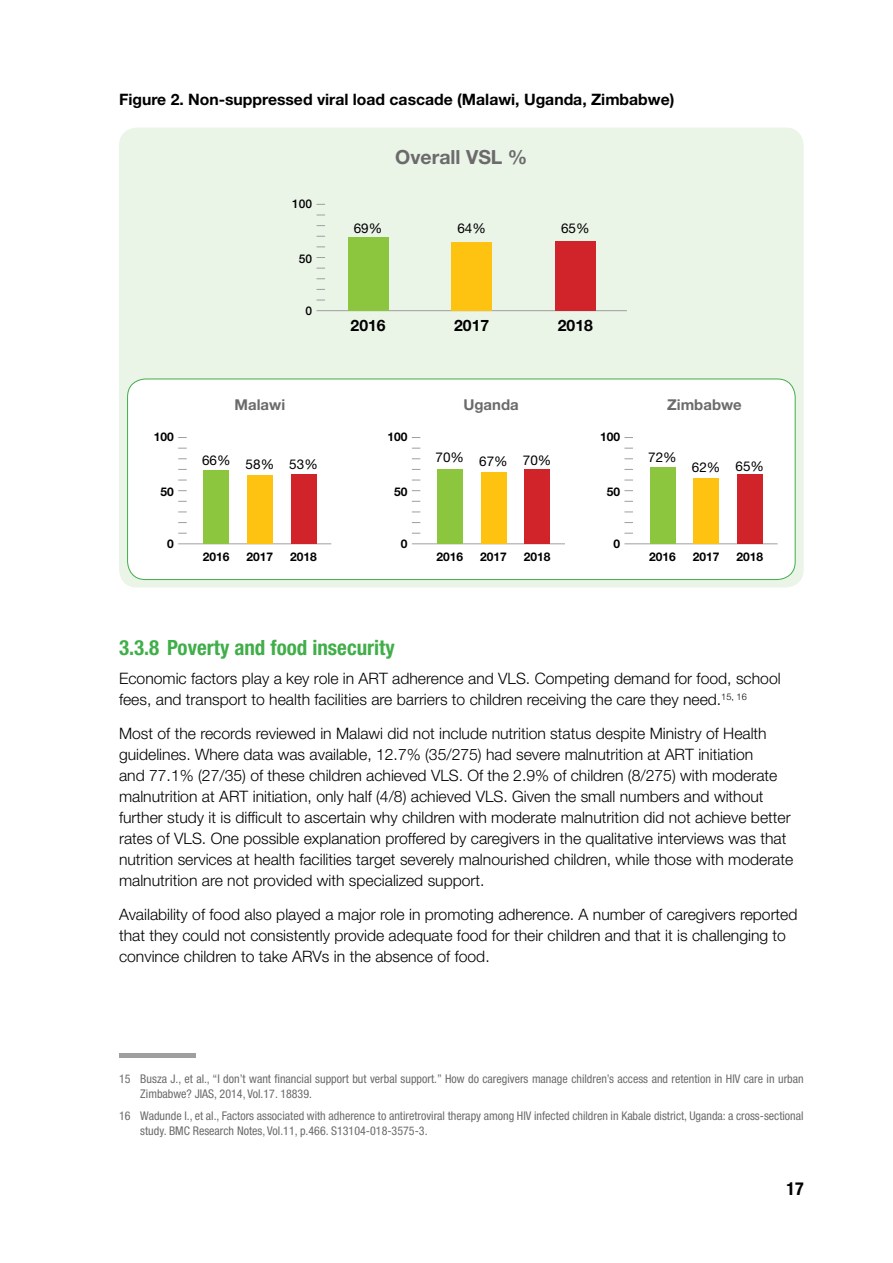
<style>
.page{position:relative;width:893px;height:1263px;background:#fff}
.page>*{position:absolute;margin:0;border:0;box-sizing:border-box;transform-origin:0 0}
.t1{font:700 condensed 21px "Helvetica Neue LT Std";color:#40ae49}
.t2{font:700 19.5px "Helvetica Neue LT Std";color:#6b6b6b}
.t3{font:700 condensed 18px "Helvetica Neue LT Std";color:#000}
.t4{font:300 15.75px/21px "Helvetica Neue LT Std";color:#000}
.t5{font:700 15.75px "Helvetica Neue LT Std";color:#000}
.t6{font:700 15px "Helvetica Neue LT Std";color:#6b6b6b}
.t7{font:13.5px "Helvetica Neue LT Std";color:#000}
.t8{font:condensed 12px/14.4px "Helvetica Neue LT Std";color:#6b6b6b}
.t9{font:700 12px "Helvetica Neue LT Std";color:#000}
.t10{font:500 12px "Helvetica Neue LT Std";color:#000}
</style>
<div class="page">
<div style="left:119px;top:128px;width:685px;height:459px;background:#eaf4e7;border-radius:18px"></div>
<div style="left:128px;top:379px;width:667px;height:200px;background:#fff;border-radius:18px"></div>
<div style="left:127px;top:379px;width:668px;height:201px;border:1px solid #40ae49;border-radius:18px"></div>
<hr style="left:317px;top:310px;width:310px;height:1px;background:#9f9f9f">
<hr style="left:178px;top:544px;width:153px;height:1px;background:#9f9f9f">
<hr style="left:412px;top:544px;width:153px;height:1px;background:#9f9f9f">
<hr style="left:624px;top:544px;width:154px;height:1px;background:#9f9f9f">
<div style="left:119px;top:1053px;width:77px;height:5px;background:#9f9f9f"></div>
<div style="left:348px;top:237px;width:40px;height:74px;background:#8bc63e"></div>
<div style="left:204px;top:470px;width:25px;height:74px;background:#8bc63e"></div>
<div style="left:437px;top:469px;width:26px;height:75px;background:#8bc63e"></div>
<div style="left:650px;top:467px;width:25px;height:77px;background:#8bc63e"></div>
<div style="left:452px;top:243px;width:40px;height:68px;background:#fec210"></div>
<div style="left:247px;top:476px;width:26px;height:68px;background:#fec210"></div>
<div style="left:481px;top:473px;width:25px;height:71px;background:#fec210"></div>
<div style="left:693px;top:478px;width:26px;height:66px;background:#fec210"></div>
<div style="left:555px;top:242px;width:41px;height:69px;background:#d1232a"></div>
<div style="left:291px;top:475px;width:25px;height:69px;background:#d1232a"></div>
<div style="left:524px;top:469px;width:26px;height:75px;background:#d1232a"></div>
<div style="left:737px;top:475px;width:26px;height:69px;background:#d1232a"></div>
<p class="t5" style="left:119px;top:89px;width:557px">Figure 2. Non-suppressed viral load cascade (Malawi, Uganda, Zimbabwe)</p>
<p class="t10" style="left:292px;top:197px;width:22px">100</p>
<p class="t10" style="left:299px;top:251px;width:15px">50</p>
<p class="t10" style="left:306px;top:303px;width:8px">0</p>
<p class="t6" style="left:235px;top:395px;width:52px">Malawi</p>
<p class="t2" style="left:395px;top:145px;width:134px">Overall VSL %</p>
<p class="t7" style="left:354px;top:220px;width:30px">69%</p>
<p class="t7" style="left:457px;top:220px;width:30px">64%</p>
<p class="t7" style="left:561px;top:220px;width:30px">65%</p>
<p class="t5" style="left:351px;top:315px;width:37px">2016</p>
<p class="t5" style="left:454px;top:315px;width:37px">2017</p>
<p class="t5" style="left:558px;top:315px;width:37px">2018</p>
<p class="t6" style="left:463px;top:395px;width:57px">Uganda</p>
<p class="t6" style="left:667px;top:395px;width:76px">Zimbabwe</p>
<p class="t9" style="left:154px;top:430px;width:22px">100</p>
<p class="t9" style="left:388px;top:430px;width:22px">100</p>
<p class="t9" style="left:600px;top:430px;width:22px">100</p>
<p class="t7" style="left:202px;top:452px;width:30px">66%</p>
<p class="t7" style="left:436px;top:449px;width:30px">70%</p>
<p class="t7" style="left:648px;top:449px;width:30px">72%</p>
<p class="t7" style="left:289px;top:456px;width:30px">53%</p>
<p class="t7" style="left:523px;top:452px;width:30px">70%</p>
<p class="t7" style="left:246px;top:456px;width:30px">58%</p>
<p class="t7" style="left:479px;top:453px;width:30px">67%</p>
<p class="t9" style="left:161px;top:484px;width:15px">50</p>
<p class="t9" style="left:394px;top:484px;width:15px">50</p>
<p class="t9" style="left:607px;top:484px;width:15px">50</p>
<p class="t7" style="left:692px;top:459px;width:30px">62%</p>
<p class="t7" style="left:736px;top:458px;width:30px">65%</p>
<p class="t9" style="left:167px;top:536px;width:8px">0</p>
<p class="t9" style="left:401px;top:536px;width:8px">0</p>
<p class="t9" style="left:614px;top:536px;width:8px">0</p>
<p class="t9" style="left:203px;top:549px;width:28px">2016</p>
<p class="t9" style="left:437px;top:549px;width:28px">2016</p>
<p class="t9" style="left:649px;top:549px;width:28px">2016</p>
<p class="t9" style="left:247px;top:549px;width:28px">2017</p>
<p class="t9" style="left:480px;top:549px;width:28px">2017</p>
<p class="t9" style="left:693px;top:549px;width:28px">2017</p>
<p class="t9" style="left:290px;top:549px;width:28px">2018</p>
<p class="t9" style="left:524px;top:549px;width:28px">2018</p>
<p class="t9" style="left:736px;top:549px;width:28px">2018</p>
<h1 class="t1" style="left:119px;top:634px;width:277px">3.3.8 Poverty and food insecurity</h1>
<p class="t4" style="left:119px;top:668px;width:663px">Economic factors play a key role in ART adherence and VLS. Competing demand for food, school fees, and transport to health facilities are barriers to children receiving the care they need.<sup>15,</sup> <sup>16</sup></p>
<p class="t4" style="left:119px;top:722px;width:676px">Most of the records reviewed in Malawi did not include nutrition status despite Ministry of Health guidelines. Where data was available, 12.7% (35/275) had severe malnutrition at ART initiation<br>and 77.1% (27/35) of these children achieved VLS. Of the 2.9% of children (8/275) with moderate malnutrition at ART initiation, only half (4/8) achieved VLS. Given the small numbers and without further study it is difficult to ascertain why children with moderate malnutrition did not achieve better rates of VLS. One possible explanation proffered by caregivers in the qualitative interviews was that nutrition services at health facilities target severely malnourished children, while those with moderate malnutrition are not provided with specialized support.</p>
<p class="t4" style="left:119px;top:903px;width:680px">Availability of food also played a major role in promoting adherence. A number of caregivers reported that they could not consistently provide adequate food for their children and that it is challenging to convince children to take ARVs in the absence of food.</p>
<p class="t8" style="left:140px;top:1071px;width:665px;text-indent:-21px">15 Busza J., et al., “I don’t want financial support but verbal support.” How do caregivers manage children’s access and retention in HIV care in urban<br>Zimbabwe? JIAS, 2014, Vol.17. 18839.</p>
<p class="t8" style="left:140px;top:1109px;width:665px;text-indent:-21px">16 Wadunde I., et al., Factors associated with adherence to antiretroviral therapy among HIV infected children in Kabale district, Uganda: a cross-sectional study. BMC Research Notes, Vol.11, p.466. S13104-018-3575-3.</p>
<p class="t3" style="left:786px;top:1177px;width:19px">17</p>
</div>
